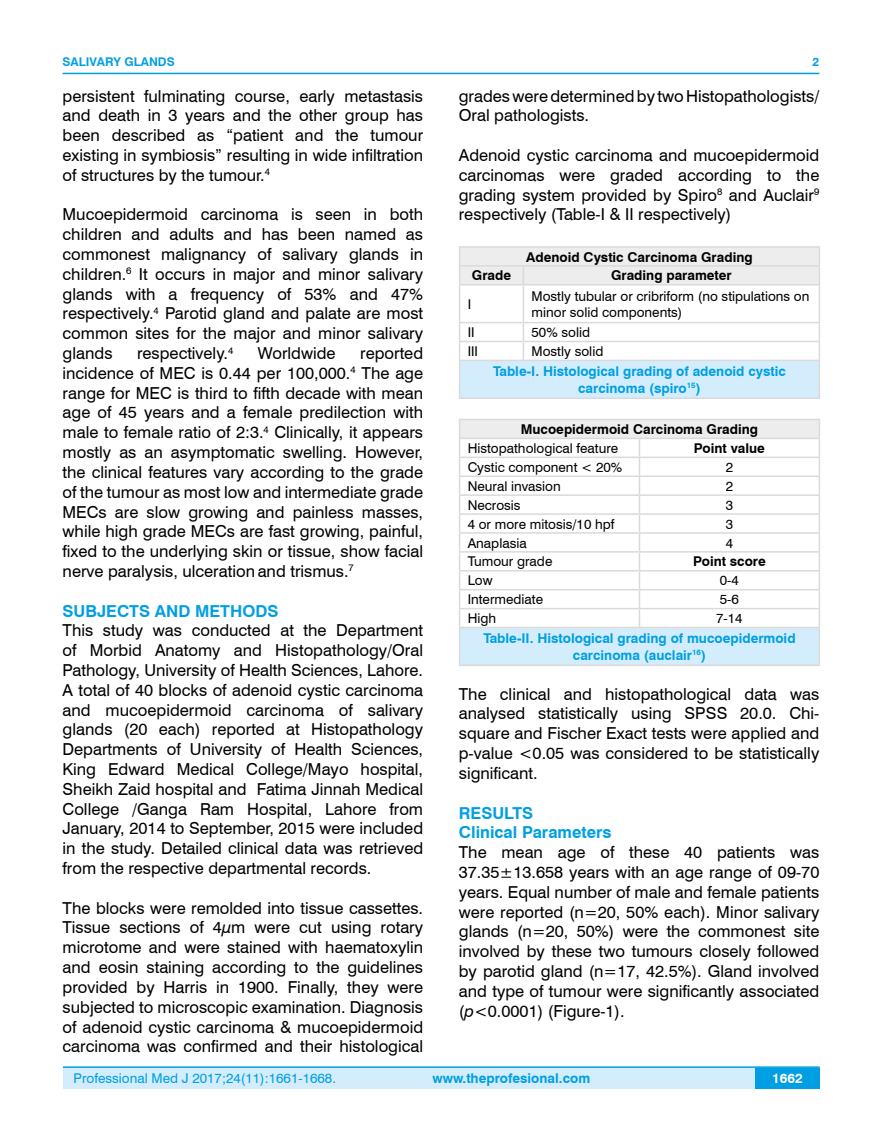
<style>
.page{position:relative;width:882px;height:1145px;background:#fff}
.page>*{position:absolute;margin:0;border:0;box-sizing:border-box;transform-origin:0 0}
.t1{font:16.5px/19.8px "Swiss 721 BT";color:#000;text-align:justify}
.t2{font:700 16.5px/19.8px "Swiss 721 BT";color:#009fe3}
.t3{font:13.5px/16.2px "Swiss 721 BT";color:#000}
.t4{font:700 13.5px/16.2px "Swiss 721 BT";color:#009fe3;text-align:center}
.t5{font:700 13.5px "Swiss 721 BT";color:#000}
.t6{font:13.5px "Swiss 721 BT";color:#009fe3}
.t7{font:700 13.5px "Swiss 721 BT";color:#fff}
.t8{font:700 12px "Swiss 721 BT";color:#009fe3}
.s1{font-style:italic}
</style>
<div class="page">
<div style="left:63px;top:1067px;width:756px;height:21px;background:#d4edfc"></div>
<hr style="left:63px;top:1066px;width:756px;height:2px;background:#009fe3">
<div style="left:754px;top:1068px;width:65px;height:20px;background:#009fe3"></div>
<hr style="left:63px;top:73px;width:756px;height:1px;background:#009fe3">
<div style="left:459px;top:360px;width:360px;height:38px;background:#d4edfc"></div>
<hr style="left:458px;top:246px;width:65px;height:2px;background:#dadada">
<hr style="left:523px;top:246px;width:296px;height:2px;background:#dadada">
<svg style="left:458px;top:247px;width:361px;height:37px;background:#ebebeb"></svg>
<hr style="left:458px;top:284px;width:65px;height:1px;background:#dadada">
<hr style="left:458px;top:285px;width:2px;height:37px;background:#dadada">
<hr style="left:523px;top:284px;width:296px;height:1px;background:#dadada">
<hr style="left:522px;top:285px;width:2px;height:37px;background:#dadada">
<hr style="left:818px;top:285px;width:1px;height:37px;background:#dadada">
<hr style="left:458px;top:322px;width:65px;height:1px;background:#dadada">
<hr style="left:523px;top:322px;width:296px;height:1px;background:#dadada">
<hr style="left:458px;top:341px;width:65px;height:1px;background:#dadada">
<svg style="left:458px;top:323px;width:2px;height:37px"></svg>
<hr style="left:523px;top:341px;width:296px;height:1px;background:#dadada">
<svg style="left:522px;top:323px;width:2px;height:37px"></svg>
<svg style="left:818px;top:323px;width:1px;height:37px"></svg>
<hr style="left:458px;top:360px;width:65px;height:1px;background:#dadada">
<hr style="left:458px;top:361px;width:2px;height:36px;background:#dadada">
<hr style="left:523px;top:360px;width:296px;height:1px;background:#dadada">
<hr style="left:818px;top:361px;width:1px;height:36px;background:#dadada">
<hr style="left:458px;top:397px;width:65px;height:2px;background:#dadada">
<hr style="left:523px;top:397px;width:296px;height:2px;background:#dadada">
<div style="left:459px;top:419px;width:360px;height:19px;background:#ededed"></div>
<div style="left:459px;top:627px;width:360px;height:38px;background:#d4edfc"></div>
<hr style="left:458px;top:419px;width:181px;height:1px;background:#dadada">
<hr style="left:639px;top:419px;width:180px;height:1px;background:#dadada">
<hr style="left:458px;top:438px;width:181px;height:1px;background:#dadada">
<hr style="left:639px;top:438px;width:180px;height:1px;background:#dadada">
<hr style="left:458px;top:456px;width:181px;height:2px;background:#dadada">
<hr style="left:639px;top:456px;width:180px;height:2px;background:#dadada">
<hr style="left:458px;top:475px;width:181px;height:2px;background:#dadada">
<hr style="left:639px;top:475px;width:180px;height:2px;background:#dadada">
<hr style="left:458px;top:494px;width:181px;height:2px;background:#dadada">
<hr style="left:639px;top:494px;width:180px;height:2px;background:#dadada">
<hr style="left:458px;top:513px;width:181px;height:2px;background:#dadada">
<hr style="left:639px;top:513px;width:180px;height:2px;background:#dadada">
<hr style="left:458px;top:532px;width:181px;height:2px;background:#dadada">
<hr style="left:639px;top:532px;width:180px;height:2px;background:#dadada">
<hr style="left:458px;top:551px;width:181px;height:1px;background:#dadada">
<hr style="left:639px;top:551px;width:180px;height:1px;background:#dadada">
<hr style="left:458px;top:570px;width:181px;height:1px;background:#dadada">
<hr style="left:639px;top:570px;width:180px;height:1px;background:#dadada">
<hr style="left:458px;top:589px;width:181px;height:1px;background:#dadada">
<hr style="left:639px;top:589px;width:180px;height:1px;background:#dadada">
<hr style="left:458px;top:608px;width:181px;height:1px;background:#dadada">
<svg style="left:458px;top:420px;width:2px;height:207px"></svg>
<hr style="left:639px;top:608px;width:180px;height:1px;background:#dadada">
<svg style="left:638px;top:439px;width:2px;height:188px"></svg>
<svg style="left:818px;top:439px;width:1px;height:188px"></svg>
<hr style="left:458px;top:627px;width:181px;height:1px;background:#dadada">
<hr style="left:458px;top:628px;width:2px;height:36px;background:#dadada">
<hr style="left:639px;top:627px;width:180px;height:1px;background:#dadada">
<hr style="left:818px;top:628px;width:1px;height:36px;background:#dadada">
<hr style="left:458px;top:664px;width:181px;height:2px;background:#dadada">
<hr style="left:639px;top:664px;width:180px;height:2px;background:#dadada">
<p class="t8" style="left:63px;top:53px;width:113px">SALIVARY GLANDS</p>
<p class="t1" style="left:63px;top:85px;width:362px">persistent fulminating course, early metastasis and death in 3 years and the other group has been described as “patient and the tumour existing in symbiosis” resulting in wide infiltration of structures by the tumour.<sup>4</sup></p>
<p class="t1" style="left:63px;top:204px;width:362px">Mucoepidermoid carcinoma is seen in both children and adults and has been named as commonest malignancy of salivary glands in children.<sup>6</sup> It occurs in major and minor salivary glands with a frequency of 53% and 47% respectively.<sup>4</sup> Parotid gland and palate are most common sites for the major and minor salivary glands</p>
<p class="t1" style="left:137px;top:343px;width:98px">respectively.<sup>4</sup></p>
<p class="t1" style="left:258px;top:343px;width:79px">Worldwide</p>
<p class="t1" style="left:63px;top:343px;width:362px;text-indent:297px">reported incidence of MEC is 0.44 per 100,000.<sup>4</sup> The age range for MEC is third to fifth decade with mean age of 45 years and a female predilection with male to female ratio of 2:3.<sup>4</sup> Clinically, it appears mostly as an asymptomatic swelling. However, the clinical features vary according to the grade of the tumour as most low and intermediate grade MECs are slow growing and painless masses, while high grade MECs are fast growing, painful, fixed to the underlying skin or tissue, show facial nerve paralysis, ulceration and trismus.<sup>7</sup></p>
<p class="t2" style="left:63px;top:600px;width:217px">SUBJECTS AND METHODS</p>
<p class="t1" style="left:63px;top:620px;width:362px">This study was conducted at the Department of Morbid Anatomy and Histopathology/Oral Pathology, University of Health Sciences, Lahore.<br>A total of 40 blocks of adenoid cystic carcinoma and mucoepidermoid carcinoma of salivary glands (20 each) reported at Histopathology Departments of University of Health Sciences, King Edward Medical College/Mayo hospital, Sheikh Zaid hospital and Fatima Jinnah Medical College /Ganga Ram Hospital, Lahore from January, 2014 to September, 2015 were included in the study. Detailed clinical data was retrieved from the respective departmental records.</p>
<p class="t1" style="left:63px;top:897px;width:362px">The blocks were remolded into tissue cassettes.<br>Tissue sections of 4µm were cut using rotary microtome and were stained with haematoxylin and eosin staining according to the guidelines provided by Harris in 1900. Finally, they were subjected to microscopic examination. Diagnosis of adenoid cystic carcinoma &amp; mucoepidermoid carcinoma was confirmed and their histological</p>
<p class="t8" style="left:812px;top:53px;width:8px">2</p>
<p class="t1" style="left:458px;top:85px;width:362px">grades were determined by two Histopathologists/<br>Oral pathologists.</p>
<p class="t1" style="left:458px;top:145px;width:362px">Adenoid cystic carcinoma and mucoepidermoid carcinomas were graded according to the grading system provided by Spiro<sup>8</sup> and Auclair<sup>9 </sup>respectively (Table-I &amp; II respectively)</p>
<p class="t5" style="left:526px;top:247px;width:228px">Adenoid Cystic Carcinoma Grading</p>
<p class="t5" style="left:471px;top:266px;width:41px">Grade</p>
<p class="t5" style="left:610px;top:266px;width:122px">Grading parameter</p>
<p class="t3" style="left:467px;top:295px;width:5px">I</p>
<p class="t3" style="left:531px;top:287px;width:279px">Mostly tubular or cribriform (no stipulations on minor solid components)</p>
<p class="t3" style="left:467px;top:324px;width:8px">II</p>
<p class="t3" style="left:531px;top:324px;width:60px">50% solid</p>
<p class="t3" style="left:467px;top:343px;width:12px">III</p>
<p class="t3" style="left:531px;top:343px;width:73px">Mostly solid</p>
<p class="t4" style="left:493px;top:363px;width:294px">Table-I. Histological grading of adenoid cystic carcinoma (spiro<sup>15</sup>)</p>
<p class="t5" style="left:520px;top:420px;width:239px">Mucoepidermoid Carcinoma Grading</p>
<p class="t3" style="left:467px;top:439px;width:152px">Histopathological feature</p>
<p class="t5" style="left:693px;top:439px;width:73px">Point value</p>
<p class="t3" style="left:467px;top:458px;width:156px">Cystic component &lt; 20%</p>
<p class="t3" style="left:725px;top:458px;width:9px">2</p>
<p class="t3" style="left:467px;top:477px;width:95px">Neural invasion</p>
<p class="t3" style="left:725px;top:477px;width:9px">2</p>
<p class="t3" style="left:467px;top:496px;width:54px">Necrosis</p>
<p class="t3" style="left:725px;top:496px;width:9px">3</p>
<p class="t3" style="left:467px;top:515px;width:148px">4 or more mitosis/10 hpf</p>
<p class="t3" style="left:725px;top:515px;width:9px">3</p>
<p class="t3" style="left:467px;top:534px;width:61px">Anaplasia</p>
<p class="t3" style="left:725px;top:534px;width:9px">4</p>
<p class="t3" style="left:467px;top:553px;width:86px">Tumour grade</p>
<p class="t5" style="left:692px;top:552px;width:74px">Point score</p>
<p class="t3" style="left:467px;top:572px;width:26px">Low</p>
<p class="t3" style="left:719px;top:572px;width:21px">0-4</p>
<p class="t3" style="left:467px;top:591px;width:77px">Intermediate</p>
<p class="t3" style="left:719px;top:591px;width:21px">5-6</p>
<p class="t3" style="left:467px;top:610px;width:30px">High</p>
<p class="t3" style="left:715px;top:610px;width:28px">7-14</p>
<p class="t4" style="left:483px;top:630px;width:313px">Table-II. Histological grading of mucoepidermoid carcinoma (auclair<sup>16</sup>)</p>
<p class="t1" style="left:458px;top:683px;width:362px">The clinical and histopathological data was analysed statistically using SPSS 20.0. Chi&shy;square and Fischer Exact tests were applied and p-value &lt;0.05 was considered to be statistically significant.</p>
<p class="t2" style="left:458px;top:802px;width:154px">RESULTS<br>Clinical Parameters</p>
<p class="t1" style="left:458px;top:841px;width:362px">The mean age of these 40 patients was 37.35±13.658 years with an age range of 09-70 years. Equal number of male and female patients were reported (n=20, 50% each). Minor salivary glands (n=20, 50%) were the commonest site involved by these two tumours closely followed by parotid gland (n=17, 42.5%). Gland involved and type of tumour were significantly associated (<span class="s1">p</span>&lt;0.0001) (Figure-1).</p>
<p class="t6" style="left:74px;top:1069px;width:264px">Professional Med J 2017;24(11):1661-1668.</p>
<p class="t4" style="left:432px;top:1069px;width:159px">www.theprofesional.com</p>
<p class="t7" style="left:771px;top:1069px;width:32px">1662</p>
</div>
